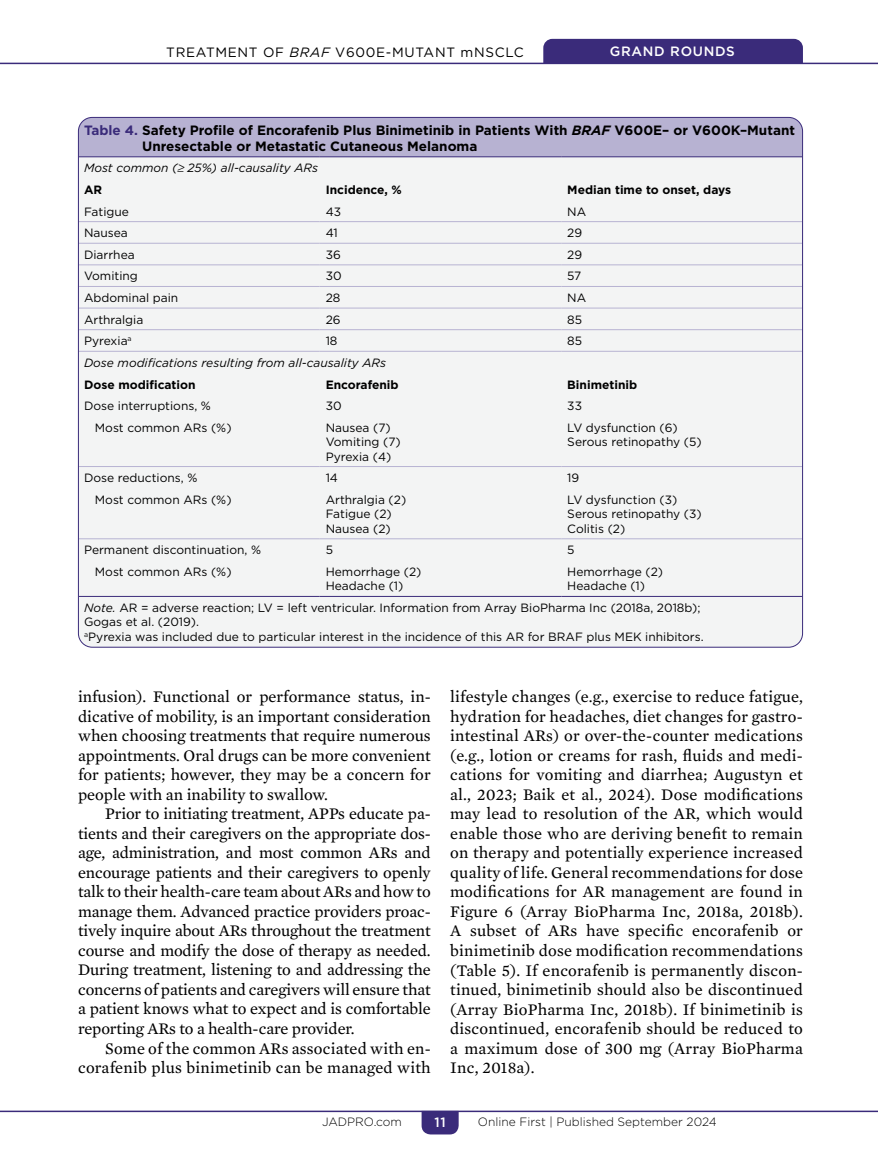
<style>
.page{position:relative;width:878px;height:1175px;background:#fff}
.page>*{position:absolute;margin:0;border:0;box-sizing:border-box;transform-origin:0 0}
.t1{font:16.5px/19.5px "Mercury Text G2";letter-spacing:.01em;color:#000;text-align:justify}
.t2{font:700 13.5px/16.2px "Gotham";color:#000}
.t3{font:13.5px "Gotham";letter-spacing:.05em;color:#000}
.t4{font:500 13.5px "Gotham";letter-spacing:.05em;color:#fff}
.t5{font:12px/14.4px "Gotham";color:#000}
.t6{font:italic 12px/21.6px "Gotham";color:#000}
.t7{font:700 12px "Gotham";color:#000}
.t8{font:300 12px "Gotham";color:#000}
.s1{font-style:italic}
.s2{color:#3a2b7a}
.s3{font-weight:700;font-style:normal}
</style>
<div class="page">
<hr style="left:0;top:1110px;width:878px;height:2px;background:#3a2b7a">
<svg style="left:421px;top:1110px;width:37px;height:24px"></svg>
<hr style="left:0;top:63px;width:878px;height:1px;background:#3a2b7a">
<div style="left:543px;top:39px;width:259px;height:24px;background:#3a2b7a"></div>
<div style="left:78px;top:117px;width:724px;height:522px;background:#b7b2d2"></div>
<div style="left:79px;top:157px;width:723px;height:490px;background:#f3f4f4"></div>
<hr style="left:79px;top:156px;width:241px;height:1px;background:#3a2b7a">
<hr style="left:320px;top:156px;width:241px;height:1px;background:#3a2b7a">
<hr style="left:561px;top:156px;width:241px;height:1px;background:#3a2b7a">
<hr style="left:79px;top:596px;width:241px;height:1px;background:#3a2b7a">
<hr style="left:320px;top:596px;width:241px;height:1px;background:#3a2b7a">
<hr style="left:561px;top:596px;width:241px;height:1px;background:#3a2b7a">
<hr style="left:79px;top:221px;width:241px;height:1px;background:#b7b3d2">
<hr style="left:320px;top:221px;width:241px;height:1px;background:#b7b3d2">
<hr style="left:561px;top:221px;width:241px;height:1px;background:#b7b3d2">
<hr style="left:79px;top:243px;width:241px;height:1px;background:#b7b3d2">
<hr style="left:320px;top:243px;width:241px;height:1px;background:#b7b3d2">
<hr style="left:561px;top:243px;width:241px;height:1px;background:#b7b3d2">
<hr style="left:79px;top:264px;width:241px;height:1px;background:#b7b3d2">
<hr style="left:320px;top:264px;width:241px;height:1px;background:#b7b3d2">
<hr style="left:561px;top:264px;width:241px;height:1px;background:#b7b3d2">
<hr style="left:79px;top:286px;width:241px;height:1px;background:#b7b3d2">
<hr style="left:320px;top:286px;width:241px;height:1px;background:#b7b3d2">
<hr style="left:561px;top:286px;width:241px;height:1px;background:#b7b3d2">
<hr style="left:79px;top:308px;width:241px;height:1px;background:#b7b3d2">
<hr style="left:320px;top:308px;width:241px;height:1px;background:#b7b3d2">
<hr style="left:561px;top:308px;width:241px;height:1px;background:#b7b3d2">
<hr style="left:79px;top:329px;width:241px;height:1px;background:#b7b3d2">
<hr style="left:320px;top:329px;width:241px;height:1px;background:#b7b3d2">
<hr style="left:561px;top:329px;width:241px;height:1px;background:#b7b3d2">
<hr style="left:79px;top:351px;width:241px;height:1px;background:#b7b3d2">
<hr style="left:320px;top:351px;width:241px;height:1px;background:#b7b3d2">
<hr style="left:561px;top:351px;width:241px;height:1px;background:#b7b3d2">
<hr style="left:79px;top:466px;width:241px;height:1px;background:#b7b3d2">
<hr style="left:320px;top:466px;width:241px;height:1px;background:#b7b3d2">
<hr style="left:561px;top:466px;width:241px;height:1px;background:#b7b3d2">
<hr style="left:79px;top:538px;width:241px;height:1px;background:#b7b3d2">
<hr style="left:320px;top:538px;width:241px;height:1px;background:#b7b3d2">
<hr style="left:561px;top:538px;width:241px;height:1px;background:#b7b3d2">
<p class="t3" style="left:166px;top:43px;width:359px">TREATMENT OF <span class="s1">BRAF</span> V600E-MUTANT mNSCLC</p>
<p class="t4" style="left:610px;top:43px;width:126px">GRAND ROUNDS</p>
<p class="t2" style="left:142px;top:122px;width:654px;text-indent:-58px"><span class="s2">Table 4.</span> Safety Profile of Encorafenib Plus Binimetinib in Patients With <span class="s1">BRAF</span> V600E– or V600K–Mutant<br>Unresectable or Metastatic Cutaneous Melanoma</p>
<p class="t6" style="left:84px;top:157px;width:236px">Most common (≥ 25%) all-causality ARs<br><span class="s3">AR</span></p>
<p class="t7" style="left:325px;top:182px;width:78px">Incidence, %</p>
<p class="t7" style="left:567px;top:182px;width:165px">Median time to onset, days</p>
<p class="t5" style="left:84px;top:204px;width:46px">Fatigue</p>
<p class="t5" style="left:325px;top:204px;width:17px">43</p>
<p class="t5" style="left:567px;top:204px;width:20px">NA</p>
<p class="t5" style="left:84px;top:225px;width:45px">Nausea</p>
<p class="t5" style="left:325px;top:225px;width:14px">41</p>
<p class="t5" style="left:567px;top:225px;width:16px">29</p>
<p class="t5" style="left:84px;top:247px;width:52px">Diarrhea</p>
<p class="t5" style="left:325px;top:247px;width:17px">36</p>
<p class="t5" style="left:567px;top:247px;width:16px">29</p>
<p class="t5" style="left:84px;top:269px;width:55px">Vomiting</p>
<p class="t5" style="left:325px;top:269px;width:17px">30</p>
<p class="t5" style="left:567px;top:269px;width:16px">57</p>
<p class="t5" style="left:84px;top:290px;width:96px">Abdominal pain</p>
<p class="t5" style="left:325px;top:290px;width:16px">28</p>
<p class="t5" style="left:567px;top:290px;width:20px">NA</p>
<p class="t5" style="left:84px;top:312px;width:61px">Arthralgia</p>
<p class="t5" style="left:325px;top:312px;width:16px">26</p>
<p class="t5" style="left:567px;top:312px;width:16px">85</p>
<p class="t5" style="left:84px;top:333px;width:49px">Pyrexia<sup>a</sup></p>
<p class="t5" style="left:326px;top:333px;width:13px">18</p>
<p class="t5" style="left:567px;top:333px;width:16px">85</p>
<p class="t6" style="left:84px;top:351px;width:303px">Dose modifications resulting from all-causality ARs</p>
<p class="t7" style="left:84px;top:376px;width:113px">Dose modification</p>
<p class="t7" style="left:326px;top:376px;width:74px">Encorafenib</p>
<p class="t7" style="left:567px;top:376px;width:71px">Binimetinib</p>
<p class="t5" style="left:84px;top:398px;width:128px">Dose interruptions, %</p>
<p class="t5" style="left:326px;top:398px;width:17px">30</p>
<p class="t5" style="left:567px;top:398px;width:16px">33</p>
<p class="t5" style="left:95px;top:420px;width:138px">Most common ARs (%)</p>
<p class="t5" style="left:326px;top:420px;width:77px">Nausea (7)<br>Vomiting (7)<br>Pyrexia (4)</p>
<p class="t5" style="left:567px;top:420px;width:136px">LV dysfunction (6)<br>Serous retinopathy (5)</p>
<p class="t5" style="left:84px;top:470px;width:115px">Dose reductions, %</p>
<p class="t5" style="left:326px;top:470px;width:14px">14</p>
<p class="t5" style="left:567px;top:470px;width:14px">19</p>
<p class="t5" style="left:95px;top:492px;width:138px">Most common ARs (%)</p>
<p class="t5" style="left:326px;top:492px;width:82px">Arthralgia (2)<br>Fatigue (2)<br>Nausea (2)</p>
<p class="t5" style="left:567px;top:492px;width:136px">LV dysfunction (3)<br>Serous retinopathy (3)<br>Colitis (2)</p>
<p class="t5" style="left:84px;top:542px;width:178px">Permanent discontinuation, %</p>
<p class="t5" style="left:326px;top:542px;width:9px">5</p>
<p class="t5" style="left:567px;top:542px;width:9px">5</p>
<p class="t5" style="left:95px;top:564px;width:138px">Most common ARs (%)</p>
<p class="t5" style="left:326px;top:564px;width:97px">Hemorrhage (2)<br>Headache (1)</p>
<p class="t5" style="left:567px;top:564px;width:97px">Hemorrhage (2)<br>Headache (1)</p>
<p class="t5" style="left:84px;top:600px;width:621px"><span class="s1">Note.</span> AR = adverse reaction; LV = left ventricular. Information from Array BioPharma Inc (2018a, 2018b);<br>Gogas et al. (2019).<br><sup>a</sup>Pyrexia was included due to particular interest in the incidence of this AR for BRAF plus MEK inhibitors.</p>
<p class="t1" style="left:78px;top:686px;width:354px">infusion). Functional or performance status, in&shy;dicative of mobility, is an important consideration when choosing treatments that require numerous appointments. Oral drugs can be more convenient for patients; however, they may be a concern for people with an inability to swallow.</p>
<p class="t1" style="left:78px;top:803px;width:354px;text-indent:27px">Prior to initiating treatment, APPs educate pa&shy;tients and their caregivers on the appropriate dos&shy;age, administration, and most common ARs and encourage patients and their caregivers to openly talk to their health-care team about ARs and how to manage them. Advanced practice providers proac&shy;tively inquire about ARs throughout the treatment course and modify the dose of therapy as needed.<br>During treatment, listening to and addressing the concerns of patients and caregivers will ensure that a patient knows what to expect and is comfortable reporting ARs to a health-care provider.</p>
<p class="t1" style="left:78px;top:1037px;width:354px;text-align:right">Some of the common ARs associated with en&shy;corafenib plus binimetinib can be managed with</p>
<p class="t1" style="left:450px;top:686px;width:354px">lifestyle changes (e.g., exercise to reduce fatigue, hydration for headaches, diet changes for gastro&shy;intestinal ARs) or over-the-counter medications (e.g., lotion or creams for rash, fluids and medi&shy;cations for vomiting and diarrhea; Augustyn et al., 2023; Baik et al., 2024). Dose modifications may lead to resolution of the AR, which would enable those who are deriving benefit to remain on therapy and potentially experience increased quality of life. General recommendations for dose modifications for AR management are found in Figure 6 (Array BioPharma Inc, 2018a, 2018b).<br>A subset of ARs have specific encorafenib or binimetinib dose modification recommendations (Table 5). If encorafenib is permanently discon&shy;tinued, binimetinib should also be discontinued (Array BioPharma Inc, 2018b). If binimetinib is discontinued, encorafenib should be reduced to a maximum dose of 300 mg (Array BioPharma Inc, 2018a).</p>
<p class="t8" style="left:322px;top:1113px;width:81px">JADPRO.com</p>
<p class="t4" style="left:434px;top:1113px;width:13px">11</p>
<p class="t8" style="left:478px;top:1114px;width:240px">Online First | Published September 2024</p>
</div>
